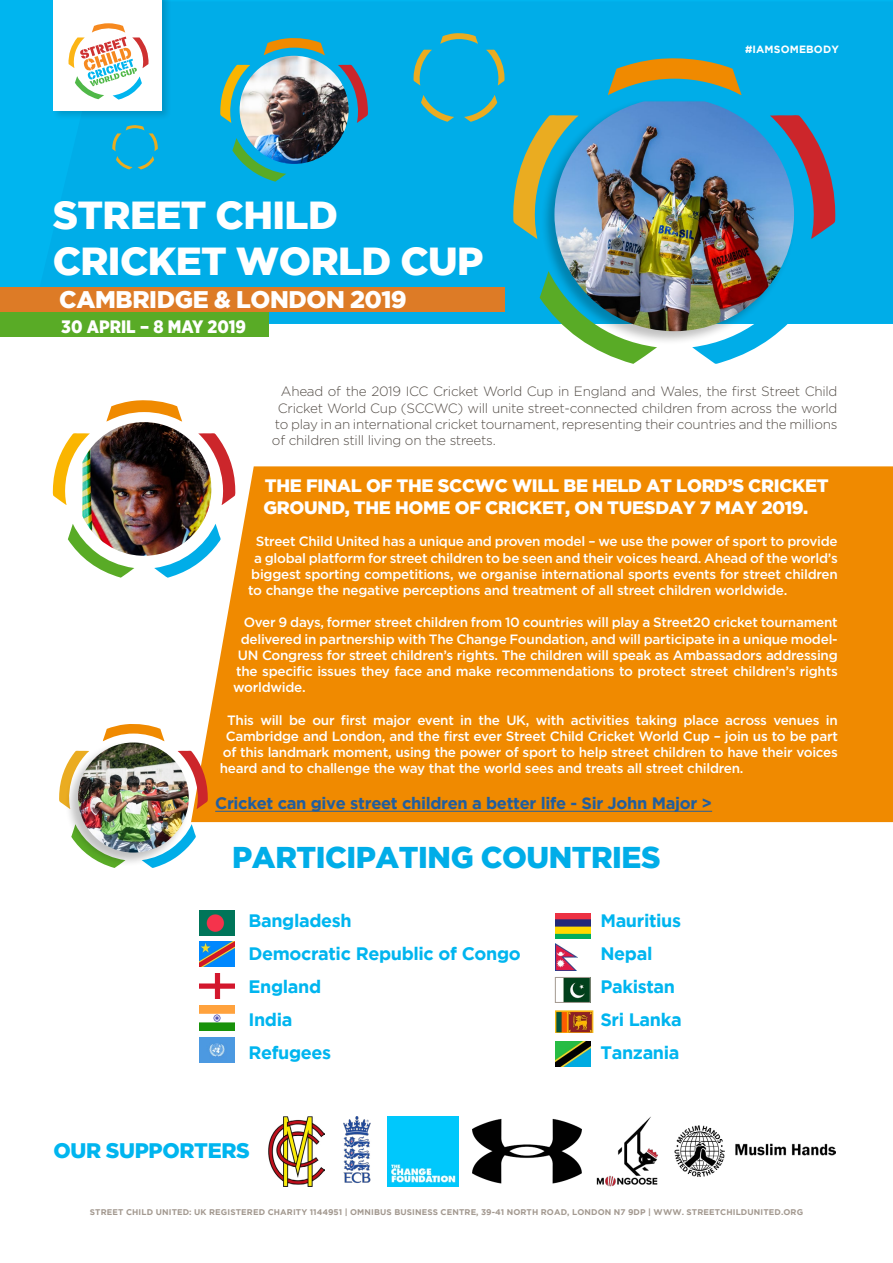
<style>
.page{position:relative;width:893px;height:1263px;background:#fff}
.page>*{position:absolute;margin:0;border:0;box-sizing:border-box;transform-origin:0 0}
.t1{font:900 39px/46.8px "Gotham";letter-spacing:-.015em;color:#fff}
.t2{font:900 30px "Gotham";letter-spacing:-.015em;color:#00ade8}
.t3{font:900 24px "Gotham";letter-spacing:-.015em;color:#fff}
.t4{font:900 21px "Gotham";letter-spacing:-.015em;color:#00b5ef}
.t5{font:700 18px/33px "Gotham";letter-spacing:-.02em;color:#00b5ef}
.t6{font:900 18px/21.6px "Gotham";letter-spacing:-.015em;color:#fff}
.t7{font:900 18px "Gotham Narrow";color:#fff}
.t8{font:700 16.5px "Gotham";letter-spacing:-.02em;color:#215e9e}
.t9{font:500 13.5px "Gotham";letter-spacing:-.02em;color:#fff}
.t10{font:300 13.5px "Gotham";letter-spacing:-.02em;color:#554f49}
.t11{font:700 10.5px "Gotham";letter-spacing:.015em;color:#fff}
.t12{font:700 8.25px "Gotham";letter-spacing:.015em;color:#a39990}
</style>
<div class="page">
<div style="left:191px;top:466px;width:702px;height:356px;background:#f08a00"></div>
<div style="left:0;top:0;width:893px;height:323px;background:#00ade8"></div>
<div style="left:0;top:287px;width:504px;height:25px;background:#dd7b26"></div>
<div style="left:0;top:312px;width:269px;height:25px;background:#59ab26"></div>
<div style="left:52px;top:0;width:120px;height:120px;background:#000;opacity:.15"></div>
<div style="left:54px;top:0;width:108px;height:110px;background:#fff"></div>
<svg style="left:796px;top:115px;width:39px;height:124px"></svg>
<svg style="left:692px;top:323px;width:118px;height:41px"></svg>
<svg style="left:540px;top:294px;width:117px;height:70px"></svg>
<svg style="left:608px;top:58px;width:134px;height:37px"></svg>
<svg style="left:513px;top:126px;width:28px;height:113px"></svg>
<div style="left:541px;top:99px;width:255px;height:246px;background:#000;opacity:.25"></div>
<img style="left:554px;top:101px;width:240px;height:230px">
<svg style="left:486px;top:50px;width:19px;height:36px"></svg>
<svg style="left:464px;top:95px;width:33px;height:27px"></svg>
<svg style="left:421px;top:95px;width:33px;height:27px"></svg>
<svg style="left:440px;top:33px;width:38px;height:11px"></svg>
<svg style="left:413px;top:50px;width:19px;height:36px"></svg>
<svg style="left:112px;top:125px;width:46px;height:44px"></svg>
<img style="left:83px;top:422px;width:128px;height:134px">
<svg style="left:198px;top:433px;width:37px;height:72px"></svg>
<svg style="left:154px;top:524px;width:67px;height:54px"></svg>
<svg style="left:68px;top:524px;width:67px;height:54px"></svg>
<svg style="left:107px;top:400px;width:75px;height:22px"></svg>
<svg style="left:53px;top:433px;width:37px;height:72px"></svg>
<img style="left:240px;top:56px;width:109px;height:108px;border-radius:54px">
<svg style="left:338px;top:65px;width:30px;height:58px"></svg>
<svg style="left:302px;top:138px;width:39px;height:26px"></svg>
<svg style="left:232px;top:138px;width:54px;height:44px"></svg>
<svg style="left:264px;top:38px;width:61px;height:17px"></svg>
<svg style="left:220px;top:65px;width:30px;height:58px"></svg>
<svg style="left:68px;top:23px;width:81px;height:77px"></svg>
<svg style="left:191px;top:751px;width:17px;height:58px"></svg>
<svg style="left:151px;top:824px;width:45px;height:44px"></svg>
<svg style="left:103px;top:724px;width:61px;height:16px"></svg>
<svg style="left:59px;top:771px;width:5px;height:34px"></svg>
<div style="left:64px;top:740px;width:127px;height:127px;background:#000;opacity:.25"></div>
<img style="left:78px;top:742px;width:111px;height:110px;border-radius:55px">
<img style="left:269px;top:1116px;width:55px;height:70px">
<img style="left:343px;top:1116px;width:28px;height:68px">
<img style="left:674px;top:1126px;width:162px;height:50px">
<img style="left:388px;top:1116px;width:70px;height:70px">
<img style="left:473px;top:1118px;width:109px;height:66px">
<img style="left:596px;top:1116px;width:62px;height:70px">
<hr style="left:215px;top:811px;width:497px;height:1px;background:#215e9e">
<img style="left:200px;top:910px;width:34px;height:25px">
<img style="left:555px;top:914px;width:35px;height:25px">
<img style="left:200px;top:942px;width:34px;height:25px">
<img style="left:555px;top:943px;width:22px;height:27px">
<img style="left:200px;top:974px;width:34px;height:25px">
<img style="left:563px;top:979px;width:25px;height:22px">
<div style="left:555px;top:977px;width:35px;height:26px;border:1px solid #a39990"></div>
<img style="left:200px;top:1006px;width:34px;height:25px">
<img style="left:555px;top:1011px;width:38px;height:22px">
<img style="left:200px;top:1037px;width:34px;height:25px">
<img style="left:555px;top:1041px;width:35px;height:25px">
<h1 class="t1" style="left:53px;top:190px;width:432px">STREET CHILD<br>CRICKET WORLD CUP</h1>
<h3 class="t3" style="left:59px;top:286px;width:349px">CAMBRIDGE &amp; LONDON 2019</h3>
<h3 class="t7" style="left:61px;top:315px;width:186px">30 APRIL – 8 MAY 2019</h3>
<p class="t11" style="left:745px;top:43px;width:95px">#IAMSOMEBODY</p>
<p class="t10" style="left:281px;top:383px;width:558px">Ahead of the 2019 ICC Cricket World Cup in England and Wales, the first Street Child</p>
<p class="t10" style="left:278px;top:399px;width:561px">Cricket World Cup (SCCWC) will unite street-connected children from across the world</p>
<p class="t10" style="left:275px;top:416px;width:564px">to play in an international cricket tournament, representing their countries and the millions</p>
<p class="t10" style="left:272px;top:432px;width:225px">of children still living on the streets.</p>
<h3 class="t6" style="left:263px;top:475px;width:567px">THE FINAL OF THE SCCWC WILL BE HELD AT LORD’S CRICKET<br>GROUND, THE HOME OF CRICKET, ON TUESDAY 7 MAY 2019.</h3>
<p class="t9" style="left:256px;top:533px;width:583px">Street Child United has a unique and proven model – we use the power of sport to provide</p>
<p class="t9" style="left:254px;top:549px;width:585px">a global platform for street children to be seen and their voices heard. Ahead of the world’s</p>
<p class="t9" style="left:251px;top:565px;width:588px">biggest sporting competitions, we organise international sports events for street children</p>
<p class="t9" style="left:248px;top:581px;width:541px">to change the negative perceptions and treatment of all street children worldwide.</p>
<p class="t9" style="left:244px;top:614px;width:595px">Over 9 days, former street children from 10 countries will play a Street20 cricket tournament</p>
<p class="t9" style="left:241px;top:630px;width:598px">delivered in partnership with The Change Foundation, and will participate in a unique model-</p>
<p class="t9" style="left:238px;top:646px;width:601px">UN Congress for street children’s rights. The children will speak as Ambassadors addressing</p>
<p class="t9" style="left:236px;top:662px;width:603px">the specific issues they face and make recommendations to protect street children’s rights</p>
<p class="t9" style="left:233px;top:679px;width:74px">worldwide.</p>
<p class="t9" style="left:227px;top:711px;width:612px">This will be our first major event in the UK, with activities taking place across venues in</p>
<p class="t9" style="left:226px;top:727px;width:614px">Cambridge and London, and the first ever Street Child Cricket World Cup – join us to be part</p>
<p class="t9" style="left:223px;top:743px;width:617px">of this landmark moment, using the power of sport to help street children to have their voices</p>
<p class="t9" style="left:220px;top:760px;width:525px">heard and to challenge the way that the world sees and treats all street children.</p>
<p class="t8" style="left:215px;top:794px;width:498px">Cricket can give street children a better life - Sir John Major &gt;</p>
<h2 class="t2" style="left:232px;top:840px;width:430px">PARTICIPATING COUNTRIES</h2>
<h3 class="t5" style="left:248px;top:903px;width:274px">Bangladesh<br>Democratic Republic of Congo<br>England<br>India<br>Refugees</h3>
<h3 class="t4" style="left:53px;top:1138px;width:198px">OUR SUPPORTERS</h3>
<h3 class="t5" style="left:600px;top:903px;width:83px">Mauritius<br>Nepal<br>Pakistan<br>Sri Lanka<br>Tanzania</h3>
<p class="t12" style="left:90px;top:1207px;width:715px">STREET CHILD UNITED: UK REGISTERED CHARITY 1144951 | OMNIBUS BUSINESS CENTRE, 39-41 NORTH ROAD, LONDON N7 9DP | WWW. STREETCHILDUNITED.ORG</p>
</div>
